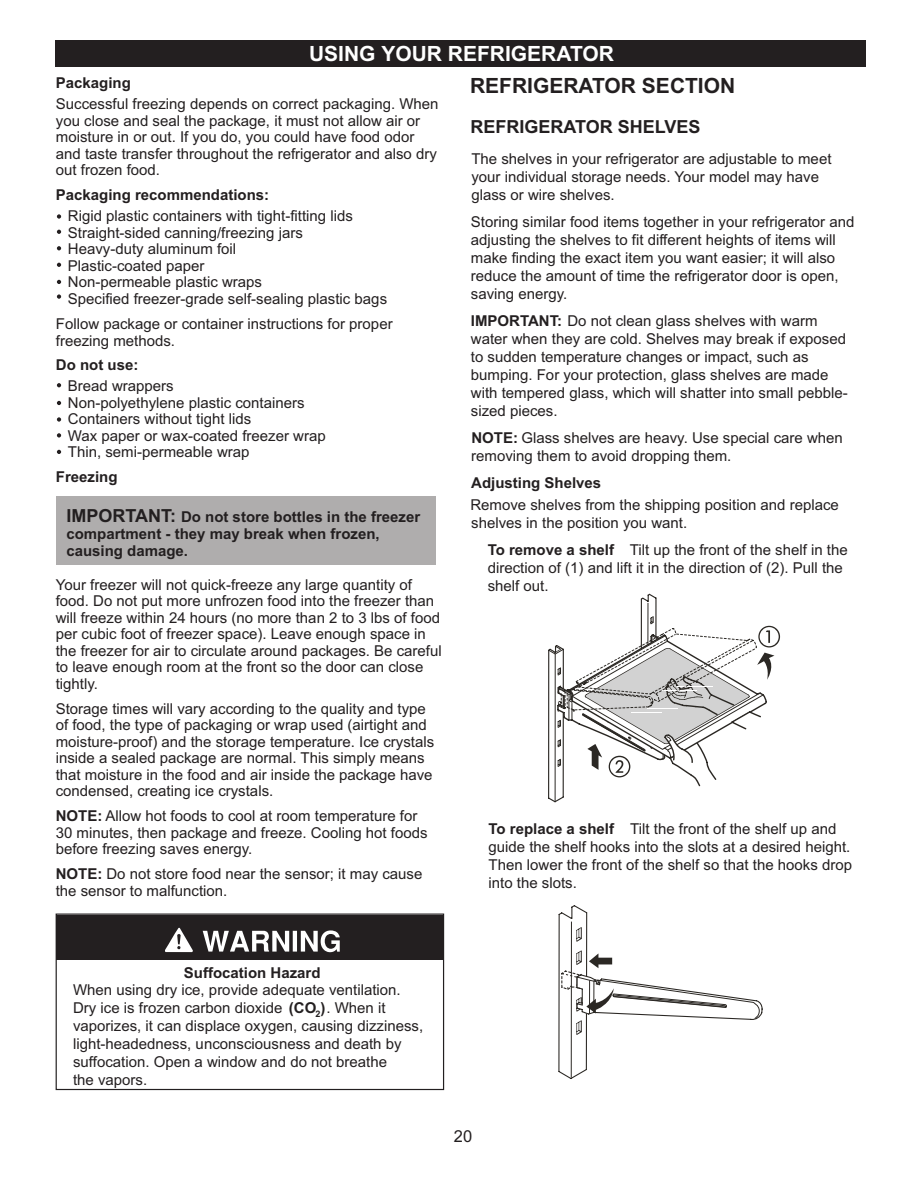
<style>
.page{position:relative;width:918px;height:1188px;background:#fff}
.page>*{position:absolute;margin:0;border:0;box-sizing:border-box;transform-origin:0 0}
.t1{font:700 21px "Arial";color:#fff}
.t2{font:700 21px "Arial";color:#231f20}
.t3{font:700 18px "Arial";color:#231f20}
.t4{font:16.5px "Arial";color:#231f20}
.t5{font:15px/16.5px "Arial";color:#231f20}
.t6{font:700 15px/17.1px "Arial";color:#231f20}
.s1{font-size:18px}
.s2{font-weight:700}
</style>
<div class="page">
<div style="left:55px;top:40px;width:810px;height:27px;background:#231f20"></div>
<div style="left:56px;top:496px;width:379px;height:68px;background:#afadad"></div>
<div style="left:56px;top:914px;width:388px;height:176px;border:1px solid #231f20"></div>
<svg style="left:57px;top:214px;width:4px;height:5px"></svg>
<svg style="left:57px;top:230px;width:4px;height:4px"></svg>
<svg style="left:57px;top:246px;width:4px;height:4px"></svg>
<svg style="left:57px;top:263px;width:4px;height:4px"></svg>
<svg style="left:57px;top:280px;width:4px;height:4px"></svg>
<svg style="left:57px;top:294px;width:4px;height:5px"></svg>
<svg style="left:57px;top:383px;width:4px;height:4px"></svg>
<svg style="left:57px;top:401px;width:4px;height:4px"></svg>
<svg style="left:57px;top:417px;width:4px;height:5px"></svg>
<svg style="left:57px;top:433px;width:4px;height:5px"></svg>
<svg style="left:57px;top:450px;width:4px;height:4px"></svg>
<div style="left:56px;top:915px;width:387px;height:45px;background:#231f20"></div>
<svg style="left:203px;top:930px;width:137px;height:22px"></svg>
<div style="left:163px;top:926px;width:32px;height:28px;border:1px solid #231f20"></div>
<svg style="left:165px;top:928px;width:28px;height:24px"></svg>
<svg style="left:548px;top:594px;width:232px;height:209px"></svg>
<svg style="left:558px;top:905px;width:205px;height:174px"></svg>
<h1 class="t1" style="left:309px;top:46px;width:306px">USING YOUR REFRIGERATOR</h1>
<p class="t6" style="left:56px;top:76px;width:77px">Packaging</p>
<p class="t5" style="left:56px;top:97px;width:384px">Successful freezing depends on correct packaging. When you close and seal the package, it must not allow air or moisture in or out. If you do, you could have food odor and taste transfer throughout the refrigerator and also dry out frozen food.</p>
<p class="t6" style="left:56px;top:188px;width:215px">Packaging recommendations:</p>
<p class="t5" style="left:68px;top:209px;width:321px">Rigid plastic containers with tight-fitting lids Straight-sided canning/freezing jars<br>Heavy-duty aluminum foil<br>Plastic-coated paper<br>Non-permeable plastic wraps<br>Specified freezer-grade self-sealing plastic bags</p>
<p class="t5" style="left:56px;top:317px;width:338px">Follow package or container instructions for proper freezing methods.</p>
<p class="t6" style="left:56px;top:358px;width:84px">Do not use:</p>
<p class="t5" style="left:68px;top:379px;width:259px">Bread wrappers<br>Non-polyethylene plastic containers<br>Containers without tight lids<br>Wax paper or wax-coated freezer wrap<br>Thin, semi-permeable wrap</p>
<p class="t6" style="left:56px;top:470px;width:63px">Freezing</p>
<p class="t6" style="left:66px;top:510px;width:355px"><span class="s1">IMPORTANT:</span> Do not store bottles in the freezer compartment - they may break when frozen, causing damage.</p>
<p class="t5" style="left:56px;top:578px;width:388px">Your freezer will not quick-freeze any large quantity of food. Do not put more unfrozen food into the freezer than will freeze within 24 hours (no more than 2 to 3 lbs of food per cubic foot of freezer space). Leave enough space in the freezer for air to circulate around packages. Be careful to leave enough room at the front so the door can close tightly.</p>
<p class="t5" style="left:56px;top:702px;width:380px">Storage times will vary according to the quality and type of food, the type of packaging or wrap used (airtight and moisture-proof) and the storage temperature. Ice crystals inside a sealed package are normal. This simply means that moisture in the food and air inside the package have condensed, creating ice crystals.</p>
<p class="t5" style="left:56px;top:809px;width:373px"><span class="s2">NOTE:</span> Allow hot foods to cool at room temperature for<br>30 minutes, then package and freeze. Cooling hot foods before freezing saves energy.</p>
<p class="t5" style="left:56px;top:867px;width:368px"><span class="s2">NOTE:</span> Do not store food near the sensor; it may cause the sensor to malfunction.</p>
<h1 class="t2" style="left:470px;top:78px;width:267px">REFRIGERATOR SECTION</h1>
<p class="t3" style="left:471px;top:120px;width:232px">REFRIGERATOR SHELVES</p>
<p class="t5" style="left:471px;top:151px;width:362px;line-height:18px">The shelves in your refrigerator are adjustable to meet your individual storage needs. Your model may have glass or wire shelves.</p>
<p class="t5" style="left:471px;top:214px;width:385px;line-height:18px">Storing similar food items together in your refrigerator and adjusting the shelves to fit different heights of items will make finding the exact item you want easier; it will also reduce the amount of time the refrigerator door is open, saving energy.</p>
<p class="t5" style="left:471px;top:313px;width:378px;line-height:18px"><span class="s2">IMPORTANT:</span> Do not clean glass shelves with warm water when they are cold. Shelves may break if exposed to sudden temperature changes or impact, such as bumping. For your protection, glass shelves are made with tempered glass, which will shatter into small pebble&shy;sized pieces.</p>
<p class="t5" style="left:471px;top:430px;width:373px;line-height:18px"><span class="s2">NOTE:</span> Glass shelves are heavy. Use special care when removing them to avoid dropping them.</p>
<p class="t6" style="left:471px;top:476px;width:132px">Adjusting Shelves</p>
<p class="t5" style="left:470px;top:498px;width:370px;line-height:18px">Remove shelves from the shipping position and replace shelves in the position you want.</p>
<p class="t5" style="left:488px;top:543px;width:362px;line-height:18px"><span class="s2">To remove a shelf</span> Tilt up the front of the shelf in the direction of (1) and lift it in the direction of (2). Pull the shelf out.</p>
<p class="t5" style="left:489px;top:822px;width:365px;line-height:18px"><span class="s2">To replace a shelf</span> Tilt the front of the shelf up and guide the shelf hooks into the slots at a desired height.<br>Then lower the front of the shelf so that the hooks drop into the slots.</p>
<p class="t6" style="left:184px;top:966px;width:138px">Suffocation Hazard</p>
<p class="t5" style="left:73px;top:982px;width:352px;line-height:18px">When using dry ice, provide adequate ventilation.<br>Dry ice is frozen carbon dioxide <span class="s2">(CO )</span><sub>2</sub> . When it vaporizes, it can displace oxygen, causing dizziness, light-headedness, unconsciousness and death by suffocation. Open a window and do not breathe<br>the vapors.</p>
<p class="t4" style="left:454px;top:1130px;width:20px">20</p>
</div>
